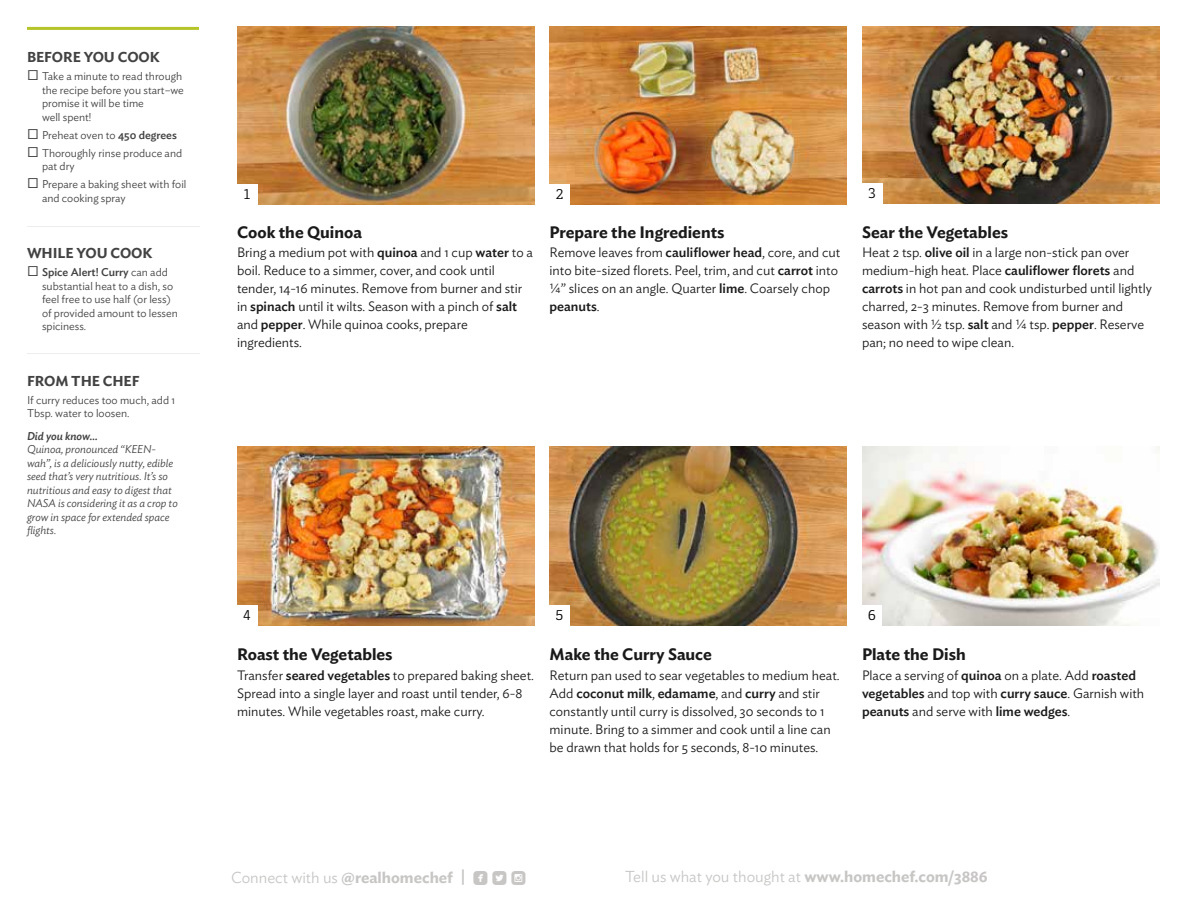
<style>
.page{position:relative;width:1188px;height:918px;background:#fff}
.page>*{position:absolute;margin:0;border:0;box-sizing:border-box;transform-origin:0 0}
.t1{font:17.1px "Mono Social Icons Font";color:#c7c6c5}
.t2{font:600 16.5px "Ideal Sans";color:#1a1a1a}
.t3{font:300 15.75px "Ideal Sans";color:#c7c6c5}
.t4{font:600 14.25px "Ideal Sans";letter-spacing:-.005em;color:#414241}
.t5{font:300 13.5px/18px "Ideal Sans";color:#1a1a1a}
.t6{font:13.5px "Decour";color:#000}
.t7{font:300 11.25px/13.5px "Ideal Sans";color:#414241}
.t8{font:italic 300 11.25px/13.5px "Ideal Sans";color:#414241}
.t9{font:italic 500 11.25px "Ideal Sans";color:#414241}
.s1{font-weight:500}
.s2{font-family:"Ideal Sans";font-weight:300;font-size:15.75px}
.s3{font-family:"Ideal Sans";font-weight:600;font-size:15.75px}
.s4{font-weight:600}
</style>
<div class="page">
<img style="left:237px;top:27px;width:297px;height:177px">
<img style="left:237px;top:447px;width:297px;height:178px">
<img style="left:862px;top:26px;width:297px;height:177px">
<img style="left:862px;top:447px;width:297px;height:178px">
<img style="left:550px;top:27px;width:297px;height:177px">
<img style="left:550px;top:447px;width:297px;height:178px">
<div style="left:237px;top:184px;width:20px;height:20px;background:#fff"></div>
<div style="left:237px;top:605px;width:20px;height:20px;background:#fff"></div>
<div style="left:550px;top:605px;width:20px;height:20px;background:#fff"></div>
<div style="left:862px;top:605px;width:20px;height:20px;background:#fff"></div>
<div style="left:550px;top:184px;width:20px;height:20px;background:#fff"></div>
<div style="left:862px;top:183px;width:20px;height:20px;background:#fff"></div>
<hr style="left:27px;top:27px;width:172px;height:3px;background:#b5c428">
<hr style="left:27px;top:353px;width:172px;height:1px;background:#eceded">
<hr style="left:27px;top:226px;width:172px;height:1px;background:#eceded">
<p class="t4" style="left:27px;top:46px;width:134px">BEFORE YOU COOK</p>
<p class="t7" style="left:42px;top:69px;width:143px">Take a minute to read through the recipe before you start–we promise it will be time<br>well spent!</p>
<p class="t7" style="left:42px;top:125px;width:142px;line-height:18px">Preheat oven to <span class="s1">450 degrees<br></span>Thoroughly rinse produce and</p>
<p class="t7" style="left:42px;top:156px;width:146px;line-height:18px">pat dry<br>Prepare a baking sheet with foil</p>
<p class="t7" style="left:42px;top:190px;width:85px">and cooking spray</p>
<p class="t4" style="left:27px;top:242px;width:127px">WHILE YOU COOK</p>
<p class="t7" style="left:42px;top:264px;width:137px"><span class="s1">Spice Alert! Curry</span> can add substantial heat to a dish, so feel free to use half (or less) of provided amount to lessen spiciness.</p>
<p class="t4" style="left:27px;top:370px;width:114px">FROM THE CHEF</p>
<p class="t7" style="left:27px;top:392px;width:150px">If curry reduces too much, add 1<br>Tbsp. water to loosen.</p>
<p class="t9" style="left:27px;top:427px;width:72px">Did you know...</p>
<p class="t8" style="left:27px;top:442px;width:152px">Quinoa, pronounced “KEEN&shy;wah”, is a deliciously nutty, edible seed that’s very nutritious. It’s so nutritious and easy to digest that<br>NASA is considering it as a crop to grow in space for extended space flights.</p>
<p class="t6" style="left:244px;top:186px;width:8px">1</p>
<p class="t2" style="left:237px;top:219px;width:126px">Cook the Quinoa</p>
<p class="t5" style="left:237px;top:242px;width:297px">Bring a medium pot with <span class="s1">quinoa</span> and 1 cup <span class="s1">water</span> to a boil. Reduce to a simmer, cover, and cook until tender, 14-16 minutes. Remove from burner and stir in <span class="s1">spinach</span> until it wilts. Season with a pinch of <span class="s1">salt </span>and <span class="s1">pepper</span>. While quinoa cooks, prepare ingredients.</p>
<p class="t6" style="left:556px;top:186px;width:9px">2</p>
<p class="t6" style="left:868px;top:185px;width:9px">3</p>
<p class="t2" style="left:550px;top:219px;width:176px">Prepare the Ingredients</p>
<p class="t5" style="left:550px;top:242px;width:292px">Remove leaves from <span class="s1">cauliflower head</span>, core, and cut into bite-sized florets. Peel, trim, and cut <span class="s1">carrot</span> into ¼” slices on an angle. Quarter <span class="s1">lime</span>. Coarsely chop <span class="s1">peanuts</span>.</p>
<p class="t2" style="left:862px;top:219px;width:148px">Sear the Vegetables</p>
<p class="t5" style="left:862px;top:242px;width:291px">Heat 2 tsp. <span class="s1">olive oil</span> in a large non-stick pan over medium-high heat. Place <span class="s1">cauliflower florets</span> and <span class="s1">carrots</span> in hot pan and cook undisturbed until lightly charred, 2-3 minutes. Remove from burner and season with ½ tsp. <span class="s1">salt</span> and ¼ tsp. <span class="s1">pepper</span>. Reserve pan; no need to wipe clean.</p>
<p class="t6" style="left:243px;top:607px;width:9px">4</p>
<p class="t6" style="left:556px;top:607px;width:9px">5</p>
<p class="t6" style="left:868px;top:607px;width:10px">6</p>
<p class="t2" style="left:237px;top:642px;width:157px">Roast the Vegetables</p>
<p class="t5" style="left:237px;top:665px;width:298px">Transfer <span class="s1">seared vegetables</span> to prepared baking sheet.<br>Spread into a single layer and roast until tender, 6-8 minutes. While vegetables roast, make curry.</p>
<p class="t2" style="left:550px;top:642px;width:164px">Make the Curry Sauce</p>
<p class="t5" style="left:550px;top:665px;width:292px">Return pan used to sear vegetables to medium heat.<br>Add <span class="s1">coconut milk</span>, <span class="s1">edamame</span>, and <span class="s1">curry</span> and stir constantly until curry is dissolved, 30 seconds to 1 minute. Bring to a simmer and cook until a line can be drawn that holds for 5 seconds, 8-10 minutes.</p>
<p class="t2" style="left:862px;top:642px;width:105px">Plate the Dish</p>
<p class="t5" style="left:862px;top:665px;width:284px">Place a serving of <span class="s1">quinoa</span> on a plate. Add <span class="s1">roasted vegetables</span> and top with <span class="s1">curry sauce</span>. Garnish with <span class="s1">peanuts</span> and serve with <span class="s1">lime wedges</span>.</p>
<p class="t1" style="left:231px;top:869px;width:296px"><span class="s2">Connect with us</span> <span class="s3">@realhomechef |</span> ROUNDEDFACEBOOK ROUNDEDTWITTERBIRD ROUNDEDINSTAGRAM</p>
<p class="t3" style="left:625px;top:864px;width:364px">Tell us what you thought at <span class="s4">www.homechef.com/3886</span></p>
</div>
